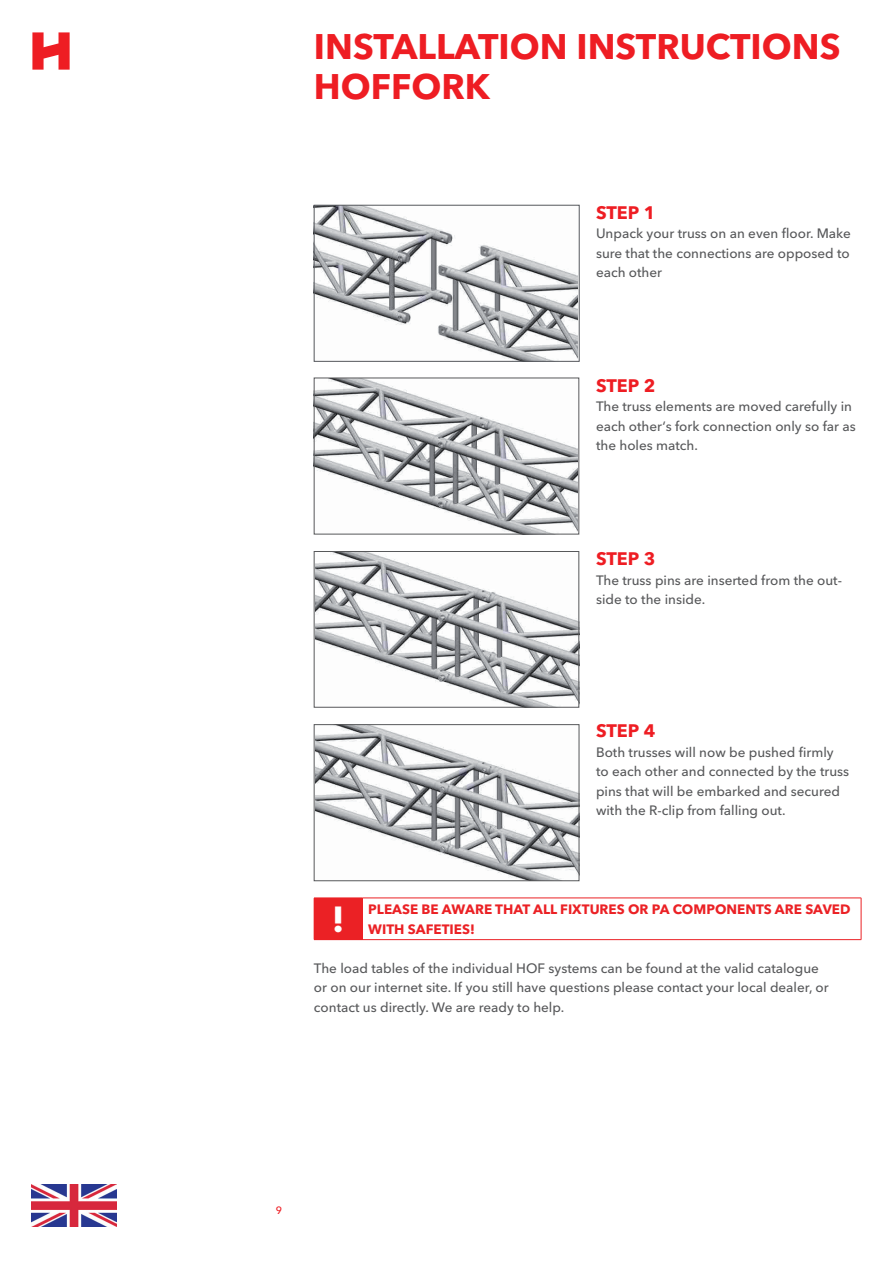
<style>
.page{position:relative;width:893px;height:1263px;background:#fff}
.page>*{position:absolute;margin:0;border:0;box-sizing:border-box;transform-origin:0 0}
.t1{font:700 36px "Avenir Next LT Pro";color:#fff}
.t2{font:700 35.25px "Avenir Next LT Pro";color:#ee1d23}
.t3{font:700 18px "Avenir Next LT Pro";color:#ee1d23}
.t4{font:500 13.5px/19.5px "Avenir Next LT Pro";color:#57585a}
.t5{font:700 13.5px "Avenir Next LT Pro";color:#eb2125}
</style>
<div class="page">
<svg style="left:32px;top:32px;width:38px;height:38px"></svg>
<div style="left:314px;top:898px;width:48px;height:42px;background:#eb2125"></div>
<hr style="left:362px;top:898px;width:499px;height:1px;background:#eb2125">
<hr style="left:362px;top:898px;width:1px;height:41px;background:#eb2125">
<hr style="left:861px;top:898px;width:1px;height:41px;background:#eb2125">
<hr style="left:362px;top:939px;width:499px;height:1px;background:#eb2125">
<img style="left:32px;top:1184px;width:85px;height:43px">
<img style="left:316px;top:207px;width:261px;height:152px">
<div style="left:314px;top:205px;width:265px;height:156px;border:1px solid #54575c"></div>
<img style="left:316px;top:380px;width:261px;height:152px">
<div style="left:314px;top:378px;width:265px;height:156px;border:1px solid #57585a"></div>
<img style="left:316px;top:553px;width:261px;height:152px">
<div style="left:314px;top:551px;width:265px;height:156px;border:1px solid #57585a"></div>
<img style="left:316px;top:726px;width:261px;height:153px">
<div style="left:314px;top:724px;width:265px;height:157px;border:1px solid #57585a"></div>
<h2 class="t2" style="left:392px;top:25px;width:207px">ALLATION INSTRU</h2>
<h2 class="t2" style="left:706px;top:25px;width:110px">CTIONS</h2>
<h2 class="t2" style="left:314px;top:65px;width:177px">HOFFORK</h2>
<h2 class="t2" style="left:314px;top:25px;width:21px">INST</h2>
<h3 class="t3" style="left:596px;top:201px;width:61px">STEP 1</h3>
<p class="t4" style="left:596px;top:224px;width:256px;text-align:justify">Unpack your truss on an even floor. Make sure that the connections are opposed to each other</p>
<h3 class="t3" style="left:596px;top:375px;width:61px">STEP 2</h3>
<p class="t4" style="left:596px;top:397px;width:261px">The truss elements are moved carefully in each other‘s fork connection only so far as the holes match.</p>
<h3 class="t3" style="left:596px;top:548px;width:61px">STEP 3</h3>
<p class="t4" style="left:596px;top:570px;width:247px">The truss pins are inserted from the out&shy;side to the inside.</p>
<h3 class="t3" style="left:596px;top:720px;width:61px">STEP 4</h3>
<p class="t4" style="left:596px;top:742px;width:255px">Both trusses will now be pushed firmly to each other and connected by the truss pins that will be embarked and secured with the R-clip from falling out.</p>
<h1 class="t1" style="left:332px;top:898px;width:14px">!</h1>
<p class="t5" style="left:368px;top:901px;width:317px">PLEASE BE AWARE THAT ALL FIXTURES O R PA COM</p>
<p class="t5" style="left:706px;top:901px;width:146px">PO NENTS ARE SAVED</p>
<p class="t5" style="left:368px;top:921px;width:108px">WITH SAF ETIES!</p>
<p class="t4" style="left:314px;top:958px;width:516px">The load tables of the individual HOF systems can be found at the valid catalogue or on our internet site. If you still have questions please contact your local dealer, or contact us directly. We are ready to help.</p>
</div>
